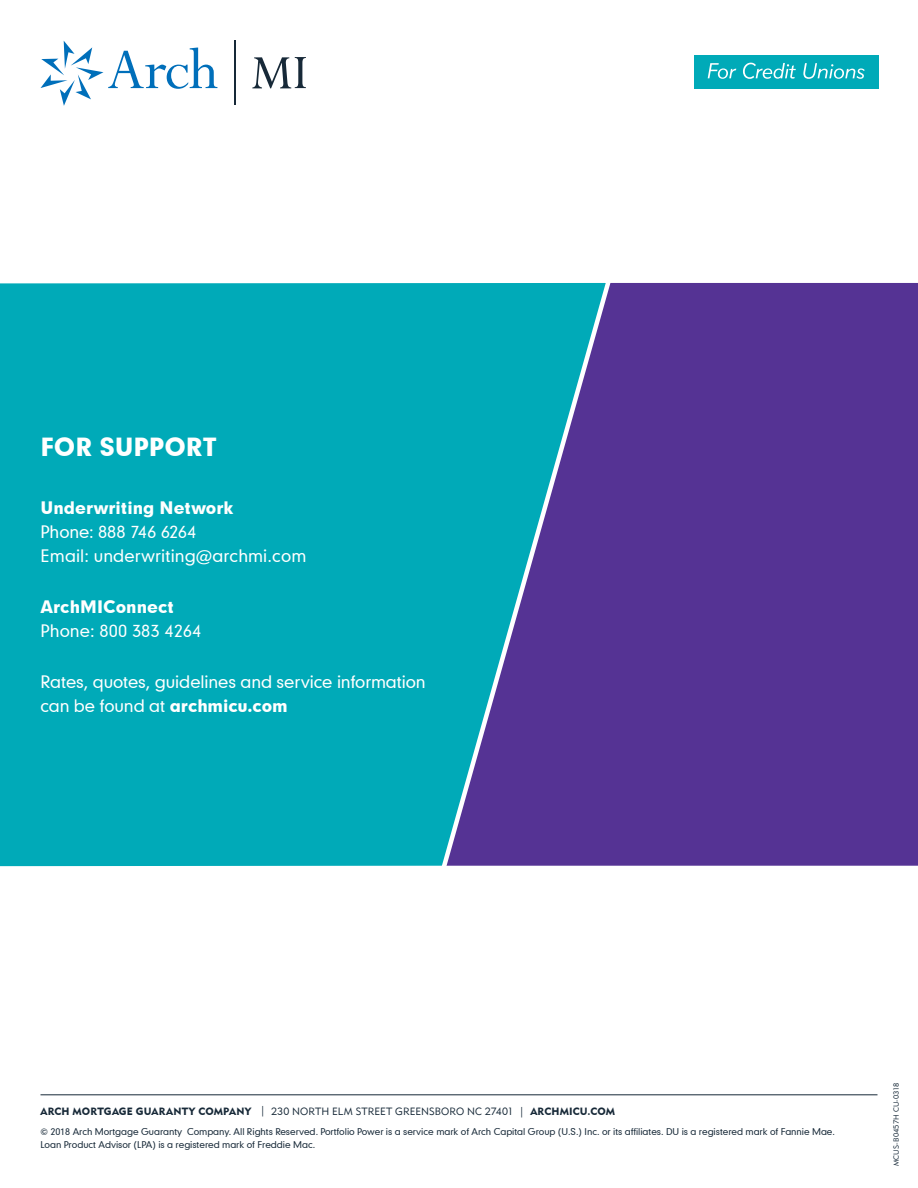
<style>
.page{position:relative;width:918px;height:1188px;background:#fff}
.page>*{position:absolute;margin:0;border:0;box-sizing:border-box;transform-origin:0 0}
.t1{font:24px "Geometric 706 BT Black B";letter-spacing:-.005em;color:#fff}
.t2{font:16.5px/24px "Geometric 706 BT Medium B";letter-spacing:-.005em;color:#fff}
.t3{font:16.5px "Geometric 706 BT Black B";color:#fff}
.t4{font:10.5px "Geometric 415 BT Black A";letter-spacing:.015em;color:#172938}
.t5{font:9px/12.8px "Geometric 706 BT Medium B";letter-spacing:-.005em;color:#172938}
.t6{font:7.5px "Geometric 415 BT Lite A";letter-spacing:.01em;color:#172938}
.s1{font-family:"Geometric 706 BT Black B"}
.s2{font-family:"Geometric 415 BT Lite A"}
</style>
<div class="page">
<div style="left:615px;top:283px;width:303px;height:583px;background:#553394"></div>
<svg style="left:0;top:283px;width:615px;height:584px;background:#0e9ab3"></svg>
<hr style="left:40px;top:1095px;width:838px;height:1px;background:#172938">
<svg style="left:40px;top:41px;width:177px;height:65px"></svg>
<hr style="left:234px;top:41px;width:2px;height:64px;background:#172938">
<svg style="left:252px;top:57px;width:54px;height:31px"></svg>
<div style="left:694px;top:55px;width:184px;height:33px;background:#00aab8"></div>
<svg style="left:708px;top:63px;width:28px;height:16px"></svg>
<svg style="left:743px;top:63px;width:53px;height:16px"></svg>
<svg style="left:803px;top:63px;width:62px;height:16px"></svg>
<h1 class="t1" style="left:40px;top:430px;width:177px">FOR SUPPORT</h1>
<h2 class="t3" style="left:40px;top:496px;width:195px">Underwriting Network</h2>
<h2 class="t2" style="left:40px;top:519px;width:267px">Phone: 888 746 6264<br>Email: underwriting@archmi.com</h2>
<h2 class="t3" style="left:40px;top:595px;width:135px">ArchMIConnect</h2>
<h2 class="t2" style="left:40px;top:618px;width:162px">Phone: 800 383 4264</h2>
<h2 class="t2" style="left:40px;top:669px;width:387px">Rates, quotes, guidelines and service information can be found at <span class="s1">archmicu.com</span></h2>
<p class="t4" style="left:40px;top:1105px;width:576px">ARCH MORTGAGE GUARANTY COMPANY <span class="s2">| 230 NORTH ELM STREET GREENSBORO NC 27401 |</span> ARCHMICU.COM</p>
<p class="t5" style="left:40px;top:1125px;width:796px">© 2018 Arch Mortgage Guaranty Company. All Rights Reserved. Portfolio Power is a service mark of Arch Capital Group (U.S.) Inc. or its affiliates. DU is a registered mark of Fannie Mae.<br>Loan Product Advisor (LPA) is a registered mark of Freddie Mac.</p>
<p class="t6" style="left:892px;top:1166px;width:85px;rotate:-90deg">MCUS-B0457H CU-0318</p>
</div>
